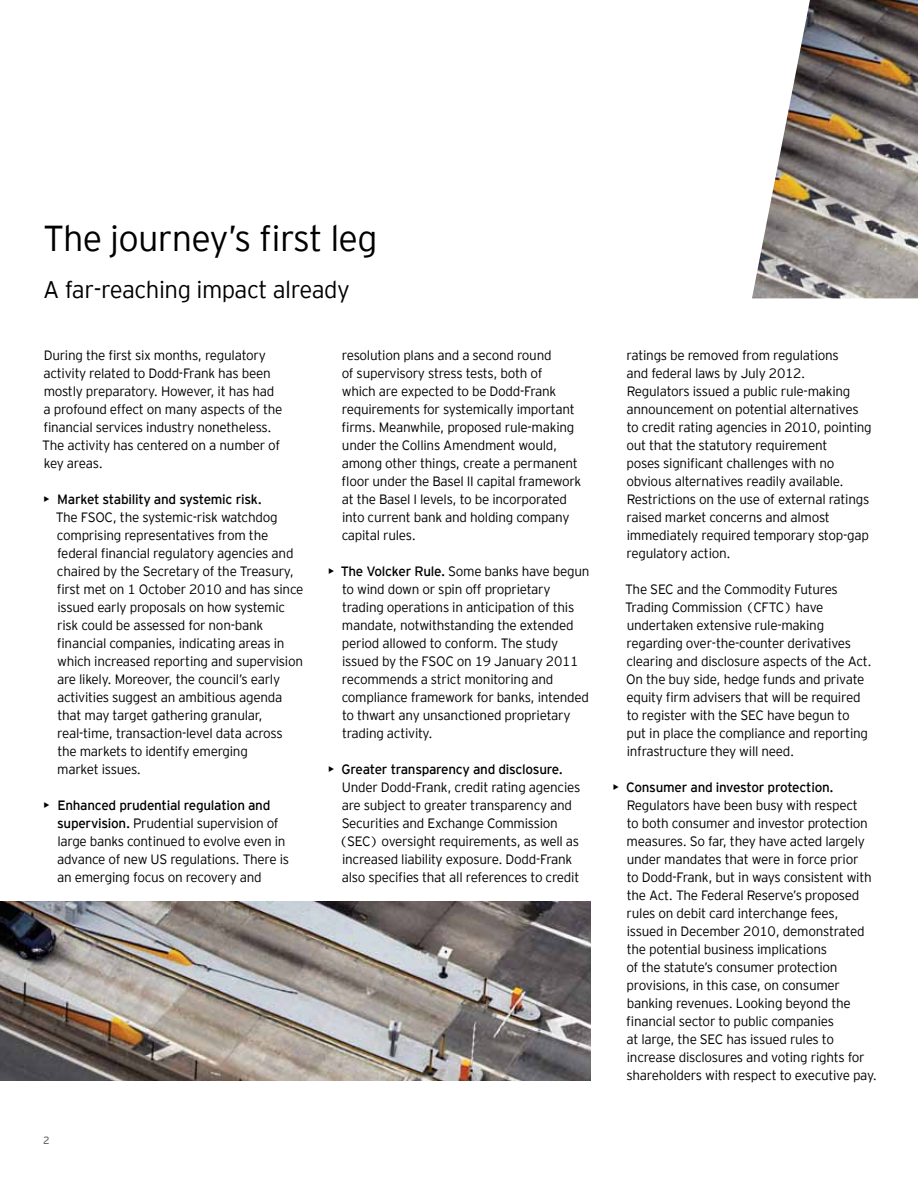
<style>
.page{position:relative;width:918px;height:1188px;background:#fff}
.page>*{position:absolute;margin:0;border:0;box-sizing:border-box;transform-origin:0 0}
.t1{font:300 36px "EY Interstate";letter-spacing:-.02em;color:#000}
.t2{font:300 24px "EY Interstate";letter-spacing:-.02em;color:#000}
.t3{font:300 13.5px/18px "EY Interstate";letter-spacing:-.02em;color:#000}
.t4{font:10.5px "EY Interstate";color:#6d6e71}
.s1{font-weight:400}
.s2{font-style:inherit}
</style>
<div class="page">
<img style="left:752px;top:0;width:166px;height:298px">
<img style="left:0;top:901px;width:590px;height:179px">
<h1 class="t1" style="left:43px;top:219px;width:336px">The journey’s first leg</h1>
<h2 class="t2" style="left:43px;top:277px;width:308px">A far-reaching impact already</h2>
<p class="t3" style="left:42px;top:346px;width:242px">During the first six months, regulatory activity related to Dodd‑Frank has been mostly preparatory. However, it has had a profound effect on many aspects of the financial services industry nonetheless.<br>The activity has centered on a number of key areas.</p>
<p class="t3" style="left:56px;top:490px;width:249px;text-indent:-12px"><span class="s1">•</span> <span class="s2">Market stability and systemic risk.<br></span>The FSOC, the systemic-risk watchdog comprising representatives from the federal financial regulatory agencies and chaired by the Secretary of the Treasury, first met on 1 October 2010 and has since issued early proposals on how systemic risk could be assessed for non-bank financial companies, indicating areas in which increased reporting and supervision are likely. Moreover, the council’s early activities suggest an ambitious agenda that may target gathering granular, real-time, transaction-level data across the markets to identify emerging<br>market issues.</p>
<p class="t3" style="left:57px;top:796px;width:234px;text-indent:-14px"><span class="s1">•</span> <span class="s2">Enhanced prudential regulation and supervision.</span> Prudential supervision of large banks continued to evolve even in advance of new US regulations. There is an emerging focus on recovery and</p>
<p class="t3" style="left:342px;top:346px;width:241px">resolution plans and a second round<br>of supervisory stress tests, both of<br>which are expected to be Dodd‑Frank requirements for systemically important firms. Meanwhile, proposed rule-making under the Collins Amendment would, among other things, create a permanent floor under the Basel II capital framework at the Basel I levels, to be incorporated into current bank and holding company capital rules.</p>
<p class="t3" style="left:342px;top:562px;width:249px;text-indent:-14px"><span class="s1">•</span> <span class="s2">The Volcker Rule.</span> Some banks have begun to wind down or spin off proprietary trading operations in anticipation of this mandate, notwithstanding the extended period allowed to conform. The study issued by the FSOC on 19 January 2011 recommends a strict monitoring and compliance framework for banks, intended to thwart any unsanctioned proprietary trading activity.</p>
<p class="t3" style="left:339px;top:760px;width:243px;text-indent:-11px"><span class="s1">•</span> <span class="s2">Greater transparency and disclosure.<br></span>Under Dodd‑Frank, credit rating agencies are subject to greater transparency and Securities and Exchange Commission (SEC) oversight requirements, as well as increased liability exposure. Dodd‑Frank also specifies that all references to credit</p>
<p class="t4" style="left:43px;top:1133px;width:8px">2</p>
<p class="t3" style="left:626px;top:346px;width:247px">ratings be removed from regulations<br>and federal laws by July 2012.<br>Regulators issued a public rule-making announcement on potential alternatives to credit rating agencies in 2010, pointing out that the statutory requirement<br>poses significant challenges with no obvious alternatives readily available.<br>Restrictions on the use of external ratings raised market concerns and almost immediately required temporary stop-gap regulatory action.</p>
<p class="t3" style="left:625px;top:580px;width:248px">The SEC and the Commodity Futures Trading Commission (CFTC) have undertaken extensive rule-making regarding over-the-counter derivatives clearing and disclosure aspects of the Act.<br>On the buy side, hedge funds and private equity firm advisers that will be required to register with the SEC have begun to<br>put in place the compliance and reporting infrastructure they will need.</p>
<p class="t3" style="left:626px;top:778px;width:252px;text-indent:-13px"><span class="s1">•</span> <span class="s2">Consumer and investor protection.<br></span>Regulators have been busy with respect<br>to both consumer and investor protection measures. So far, they have acted largely under mandates that were in force prior<br>to Dodd‑Frank, but in ways consistent with the Act. The Federal Reserve’s proposed rules on debit card interchange fees, issued in December 2010, demonstrated the potential business implications<br>of the statute’s consumer protection provisions, in this case, on consumer banking revenues. Looking beyond the financial sector to public companies<br>at large, the SEC has issued rules to increase disclosures and voting rights for shareholders with respect to executive pay.</p>
</div>
